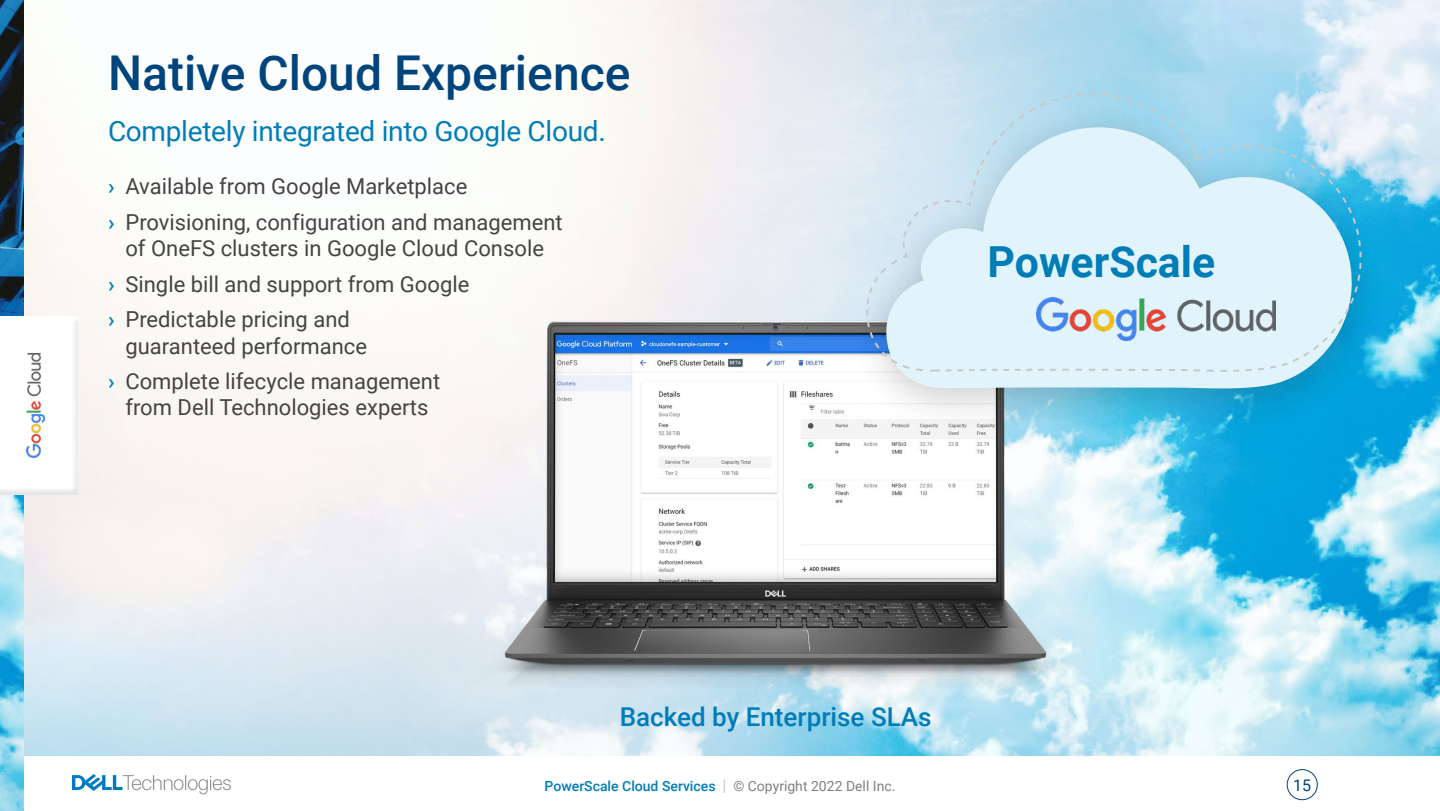
<style>
.page{position:relative;width:1440px;height:811px;background:#fff}
.page>*{position:absolute;margin:0;border:0;box-sizing:border-box;transform-origin:0 0}
.t1{font:500 48px "Roboto";color:#00447c}
.t2{font:700 42.8px "Roboto";color:#007db8}
.t3{font:28px "Roboto";letter-spacing:-.01em;color:#007db8}
.t4{font:500 26px "Roboto";color:#007db8}
.t5{font:22px/35.4px "Roboto";color:#444}
.t6{font:16px "Roboto";color:#00447c}
.t7{font:500 14px "Roboto";color:#007db8}
.s1{font-weight:500;color:#007db8}
.s2{font-weight:400;font-size:16px;color:#c8c9c7}
.s3{font-weight:400;color:#808080}
</style>
<div class="page">
<hr style="left:0;top:755px;width:1440px;height:1px;background:#c8c9c7">
<svg style="left:72px;top:774px;width:159px;height:20px"></svg>
<div style="left:1287px;top:769px;width:31px;height:31px;border:1px solid #00447c;border-radius:50%"></div>
<img style="left:23px;top:1px;width:1417px;height:754px">
<img style="left:452px;top:206px;width:647px;height:482px">
<img style="left:0;top:0;width:23px;height:810px">
<div style="left:851px;top:101px;width:537px;height:332px;background:#000;opacity:.2"></div>
<svg style="left:886px;top:373px;width:467px;height:15px;background:#bee4f2"></svg>
<svg style="left:865px;top:92px;width:498px;height:281px;background:#cae7f4"></svg>
<img style="left:1037px;top:298px;width:239px;height:42px">
<div style="left:0;top:312px;width:86px;height:183px;background:#000;opacity:.1"></div>
<img style="left:27px;top:354px;width:18px;height:103px">
<h1 class="t1" style="left:108px;top:39px;width:524px">Native Cloud Experience</h1>
<p class="t3" style="left:108px;top:111px;width:499px">Completely integrated into Google Cloud.</p>
<p class="t5" style="left:108px;top:168px;width:456px"><span class="s1">›</span> Available from Google Marketplace<br><span class="s1">›</span> Provisioning, configuration and management</p>
<p class="t5" style="left:108px;top:230px;width:438px;text-indent:17px">of OneFS clusters in Google Cloud Console <span class="s1">›</span> Single bill and support from Google<br><span class="s1">›</span> Predictable pricing and</p>
<p class="t5" style="left:108px;top:327px;width:334px;text-indent:17px">guaranteed performance<br><span class="s1">›</span> Complete lifecycle management</p>
<p class="t5" style="left:125px;top:389px;width:305px">from Dell Technologies experts</p>
<h2 class="t2" style="left:988px;top:232px;width:229px">PowerScale</h2>
<p class="t4" style="left:620px;top:699px;width:314px">Backed by Enterprise SLAs</p>
<p class="t7" style="left:545px;top:776px;width:352px">PowerScale Cloud Services <span class="s2">|</span> <span class="s3">© Copyright 2022 Dell Inc.</span></p>
<p class="t6" style="left:1293px;top:774px;width:19px">15</p>
</div>
